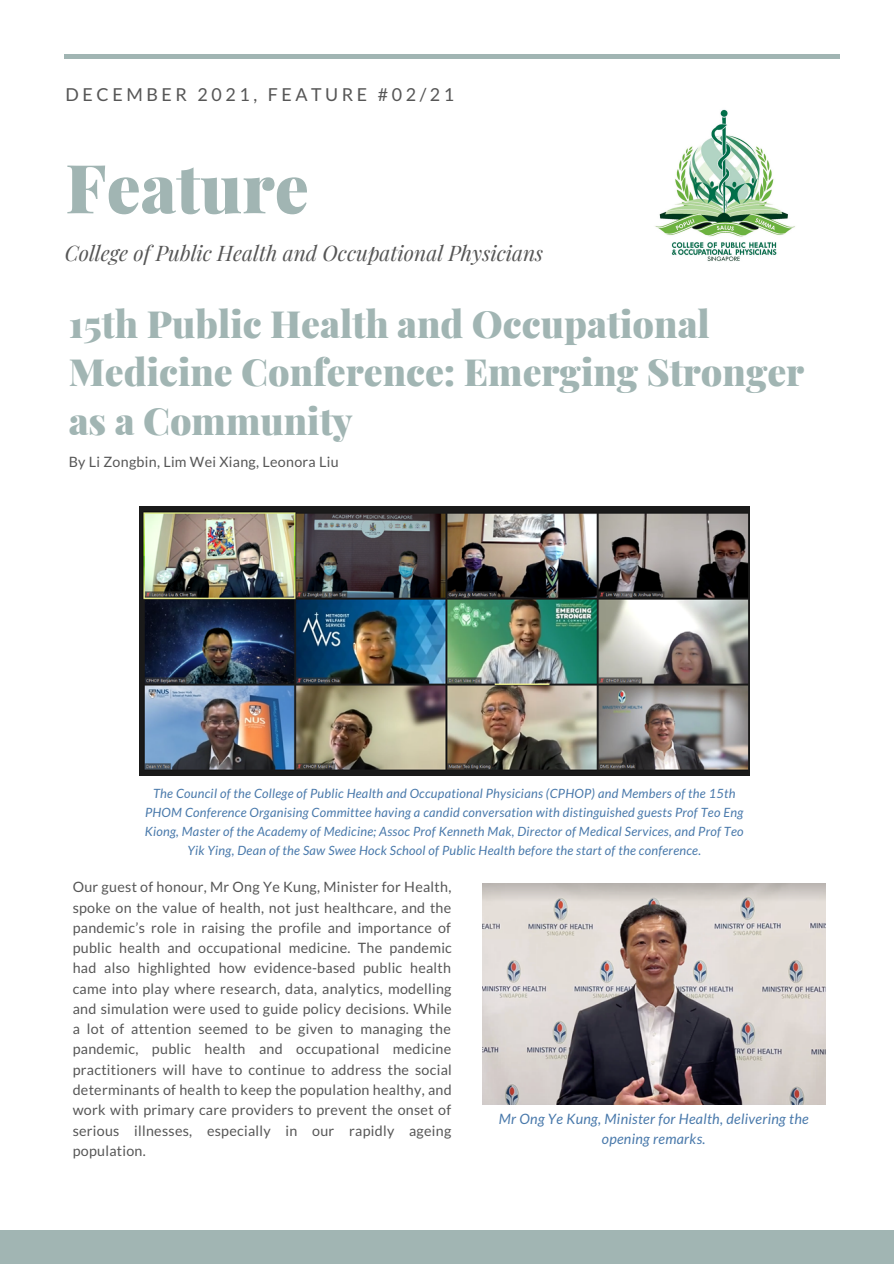
<style>
.page{position:relative;width:894px;height:1264px;background:#fff}
.page>*{position:absolute;margin:0;border:0;box-sizing:border-box;transform-origin:0 0}
.t1{font:900 67.5px "Playfair Display";color:#a1b5b3}
.t2{font:900 37.5px/48.4px "Playfair Display";color:#a1b5b3}
.t3{font:italic 21px "Playfair Display";color:#565656}
.t4{font:17.85px "Lato";letter-spacing:.2em;color:#565656}
.t5{font:14.25px/20.2px "Lato";letter-spacing:.02em;color:#565656;text-align:justify}
.t6{font:italic 14.25px/20.2px "Lato";letter-spacing:.02em;color:#4979ab;text-align:center}
.t7{font:italic 12.75px/19.2px "Lato";letter-spacing:.02em;color:#4979ab;text-align:center}
</style>
<div class="page">
<div style="left:0;top:1230px;width:893px;height:33px;background:#a1b5b3"></div>
<hr style="left:65px;top:54px;width:774px;height:4px;background:#a1b5b3">
<img style="left:655px;top:109px;width:140px;height:153px">
<img style="left:139px;top:506px;width:610px;height:270px">
<img style="left:482px;top:883px;width:343px;height:221px">
<p class="t4" style="left:66px;top:83px;width:390px">DECEMBER 2021, FEATURE #02/21</p>
<p class="t1" style="left:65px;top:140px;width:245px">Feature</p>
<p class="t3" style="left:65px;top:239px;width:480px">College of Public Health and Occupational Physicians</p>
<p class="t2" style="left:69px;top:298px;width:737px">15th Public Health and Occupational<br>Medicine Conference: Emerging Stronger as a Community</p>
<p class="t5" style="left:69px;top:451px;width:271px">By Li Zongbin, Lim Wei Xiang, Leonora Liu</p>
<p class="t7" style="left:145px;top:783px;width:600px">The Council of the College of Public Health and Occupational Physicians (CPHOP) and Members of the 15th PHOM Conference Organising Committee having a candid conversation with distinguished guests Prof Teo Eng Kiong, Master of the Academy of Medicine; Assoc Prof Kenneth Mak, Director of Medical Services, and Prof Teo Yik Ying, Dean of the Saw Swee Hock School of Public Health before the start of the conference.</p>
<p class="t5" style="left:73px;top:876px;width:380px">Our guest of honour, Mr Ong Ye Kung, Minister for Health, spoke on the value of health, not just healthcare, and the pandemic’s role in raising the profile and importance of public health and occupational medicine. The pandemic had also highlighted how evidence-based public health came into play where research, data, analytics, modelling and simulation were used to guide policy decisions. While a lot of attention seemed to be given to managing the pandemic, public health and occupational medicine practitioners will have to continue to address the social determinants of health to keep the population healthy, and work with primary care providers to prevent the onset of serious illnesses, especially in our rapidly ageing population.</p>
<p class="t6" style="left:498px;top:1108px;width:311px">Mr Ong Ye Kung, Minister for Health, delivering the opening remarks.</p>
</div>
